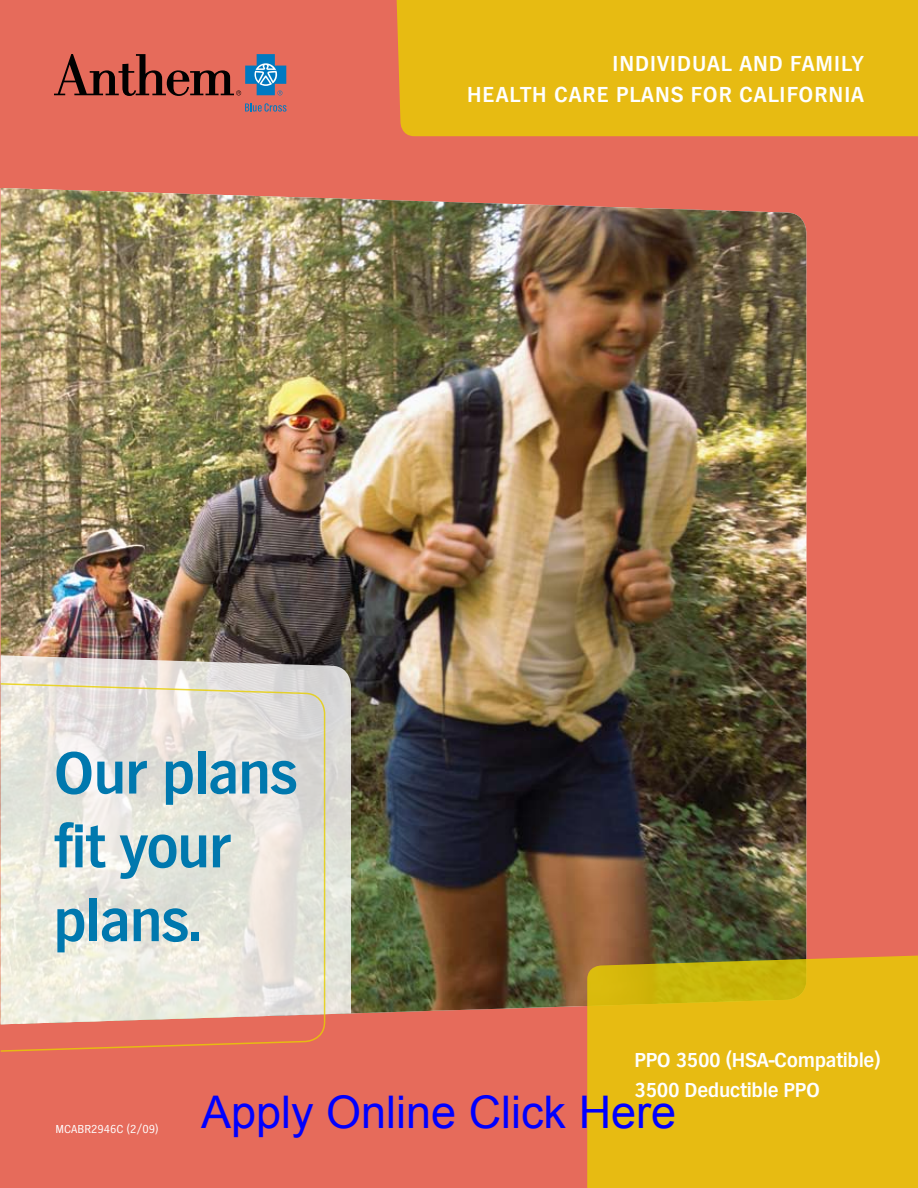
<style>
.page{position:relative;width:918px;height:1188px;background:#e66b5b}
.page>*{position:absolute;margin:0;border:0;box-sizing:border-box;transform-origin:0 0}
.t1{font:700 61.5px/73.8px "TV Nord EF";letter-spacing:-.025em;color:#0078ae}
.t2{font:45px "Arial";color:#00f}
.t3{font:700 22.5px/31px "TV Nord EF";letter-spacing:.04em;color:#fff;text-align:right}
.t4{font:700 21px/30.6px "TV Nord EF";letter-spacing:-.02em;color:#fff}
.t5{font:12px "TV Nord EF";color:#fff}
</style>
<div class="page">
<img style="left:1px;top:188px;width:805px;height:826px">
<svg style="left:54px;top:54px;width:232px;height:42px"></svg>
<svg style="left:245px;top:103px;width:41px;height:9px"></svg>
<div style="left:396px;top:0;width:522px;height:136px;background:#e7bb12"></div>
<svg style="left:587px;top:953px;width:331px;height:235px;background:#e0b712"></svg>
<svg style="left:1px;top:655px;width:350px;height:360px;background:#d0ccc7"></svg>
<svg style="left:0;top:682px;width:326px;height:370px;background:#e7dbd0"></svg>
<p class="t3" style="left:467px;top:49px;width:398px">INDIVIDUAL AND FAMILY<br>HEALTH CARE PLANS FOR CALIFORNIA</p>
<h1 class="t1" style="left:53px;top:736px;width:246px">OUR PLANS<br>FIT YOUR<br>PLANS.</h1>
<p class="t5" style="left:56px;top:1122px;width:104px">MCABR2946C (2/09)</p>
<p class="t4" style="left:634px;top:1045px;width:248px">PPO 3500 (HSA-COMPATIBLE)<br>3500 DEDUCTIBLE PPO</p>
<h2 class="t2" style="left:201px;top:1082px;width:477px">Apply Online Click Here</h2>
</div>
